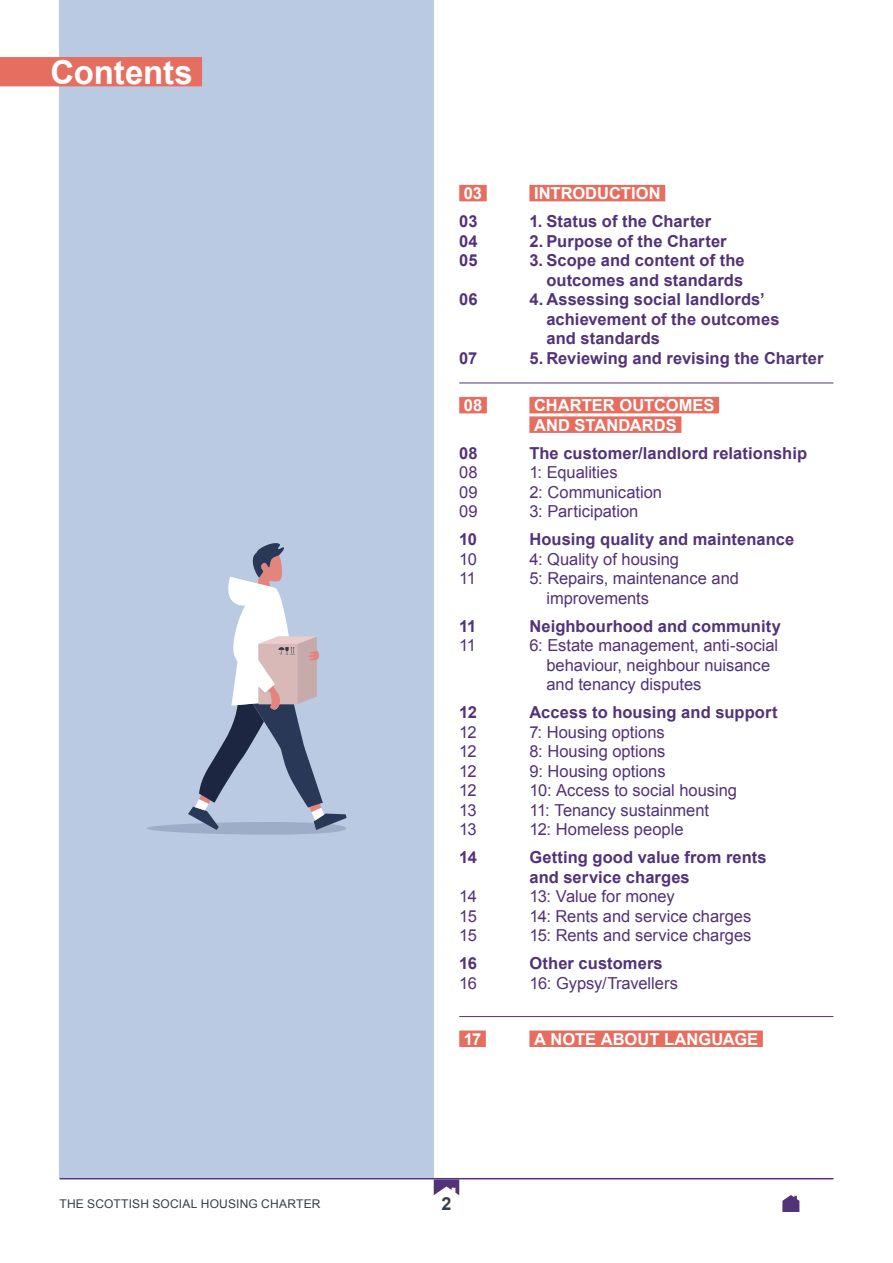
<style>
.page{position:relative;width:893px;height:1263px;background:#fff}
.page>*{position:absolute;margin:0;border:0;box-sizing:border-box;transform-origin:0 0}
.t1{font:700 33px "Arial";letter-spacing:-.005em;color:#fff}
.t2{font:700 18px "Arial";color:#343e48}
.t3{font:16.5px/19.5px "Arial";color:#523278}
.t4{font:700 16.5px/19.5px "Arial";letter-spacing:.005em;color:#523278}
.t5{font:700 16.5px "Arial";color:#fff}
.t6{font:12px "Arial";letter-spacing:.015em;color:#343e48}
</style>
<div class="page">
<svg style="left:434px;top:1179px;width:25px;height:16px"></svg>
<svg style="left:782px;top:1195px;width:17px;height:17px"></svg>
<hr style="left:60px;top:1178px;width:773px;height:1px;background:#523278">
<div style="left:60px;top:0;width:374px;height:1178px;background:#bacae3"></div>
<svg style="left:147px;top:543px;width:200px;height:292px"></svg>
<div style="left:0;top:57px;width:202px;height:29px;background:#e66e60"></div>
<div style="left:529px;top:185px;width:136px;height:16px;background:#e66e60"></div>
<div style="left:529px;top:397px;width:190px;height:16px;background:#e66e60"></div>
<div style="left:529px;top:416px;width:152px;height:17px;background:#e66e60"></div>
<div style="left:529px;top:1030px;width:234px;height:17px;background:#e66e60"></div>
<hr style="left:459px;top:383px;width:374px;height:1px;background:#523278">
<hr style="left:459px;top:1016px;width:374px;height:1px;background:#523278">
<div style="left:459px;top:185px;width:28px;height:16px;background:#e66e60"></div>
<div style="left:459px;top:397px;width:28px;height:16px;background:#e66e60"></div>
<div style="left:459px;top:1030px;width:27px;height:17px;background:#e66e60"></div>
<p class="t1" style="left:50px;top:50px;width:144px">Contents</p>
<p class="t5" style="left:464px;top:182px;width:20px">03</p>
<p class="t4" style="left:459px;top:212px;width:20px">03</p>
<p class="t4" style="left:459px;top:232px;width:20px">04</p>
<p class="t4" style="left:459px;top:251px;width:20px">05</p>
<p class="t4" style="left:459px;top:290px;width:20px">06</p>
<p class="t4" style="left:459px;top:349px;width:20px">07</p>
<p class="t5" style="left:464px;top:394px;width:20px">08</p>
<p class="t4" style="left:459px;top:444px;width:20px">08</p>
<p class="t3" style="left:459px;top:463px;width:20px">08</p>
<p class="t3" style="left:459px;top:482px;width:20px">09</p>
<p class="t3" style="left:459px;top:502px;width:20px">09</p>
<p class="t4" style="left:459px;top:530px;width:19px">10</p>
<p class="t3" style="left:459px;top:549px;width:19px">10</p>
<p class="t3" style="left:459px;top:569px;width:18px">11</p>
<p class="t4" style="left:459px;top:617px;width:19px">11</p>
<p class="t3" style="left:459px;top:636px;width:18px">11</p>
<p class="t4" style="left:459px;top:703px;width:19px">12</p>
<p class="t3" style="left:459px;top:722px;width:19px">12</p>
<p class="t3" style="left:459px;top:742px;width:19px">12</p>
<p class="t3" style="left:459px;top:761px;width:19px">12</p>
<p class="t3" style="left:459px;top:781px;width:19px">12</p>
<p class="t3" style="left:459px;top:800px;width:19px">13</p>
<p class="t3" style="left:459px;top:820px;width:19px">13</p>
<p class="t4" style="left:459px;top:848px;width:19px">14</p>
<p class="t3" style="left:459px;top:887px;width:19px">14</p>
<p class="t3" style="left:459px;top:906px;width:19px">15</p>
<p class="t3" style="left:459px;top:926px;width:19px">15</p>
<p class="t4" style="left:459px;top:954px;width:19px">16</p>
<p class="t3" style="left:459px;top:973px;width:19px">16</p>
<p class="t5" style="left:464px;top:1028px;width:19px">17</p>
<p class="t5" style="left:534px;top:182px;width:128px">INTRODUCTION</p>
<p class="t4" style="left:529px;top:212px;width:183px">1. Status of the Charter</p>
<p class="t4" style="left:529px;top:232px;width:199px">2. Purpose of the Charter</p>
<p class="t4" style="left:529px;top:251px;width:217px;text-align:right">3. Scope and content of the outcomes and standards</p>
<p class="t4" style="left:546px;top:290px;width:235px;text-indent:-17px">4. Assessing social landlords’ achievement of the outcomes and standards</p>
<p class="t4" style="left:529px;top:349px;width:296px">5. Reviewing and revising the Charter</p>
<p class="t5" style="left:534px;top:394px;width:182px">CHARTER OUTCOMES</p>
<p class="t5" style="left:534px;top:414px;width:144px">AND STANDARDS</p>
<p class="t4" style="left:529px;top:444px;width:279px">The customer/landlord relationship</p>
<p class="t3" style="left:529px;top:463px;width:90px">1: Equalities</p>
<p class="t3" style="left:529px;top:482px;width:134px">2: Communication</p>
<p class="t3" style="left:529px;top:502px;width:111px">3: Participation</p>
<p class="t4" style="left:529px;top:530px;width:267px">Housing quality and maintenance</p>
<p class="t3" style="left:529px;top:549px;width:151px">4: Quality of housing</p>
<p class="t3" style="left:546px;top:569px;width:194px;text-indent:-17px">5: Repairs, maintenance and improvements</p>
<p class="t4" style="left:529px;top:617px;width:253px">Neighbourhood and community</p>
<p class="t3" style="left:546px;top:636px;width:233px;text-indent:-17px">6: Estate management, anti-social behaviour, neighbour nuisance and tenancy disputes</p>
<p class="t4" style="left:529px;top:703px;width:250px">Access to housing and support</p>
<p class="t3" style="left:529px;top:722px;width:137px">7: Housing options</p>
<p class="t3" style="left:529px;top:742px;width:138px">8: Housing options</p>
<p class="t3" style="left:529px;top:761px;width:138px">9: Housing options</p>
<p class="t3" style="left:529px;top:781px;width:209px">10: Access to social housing</p>
<p class="t3" style="left:529px;top:800px;width:181px">11: Tenancy sustainment</p>
<p class="t3" style="left:529px;top:820px;width:156px">12: Homeless people</p>
<p class="t4" style="left:529px;top:848px;width:239px">Getting good value from rents and service charges</p>
<p class="t3" style="left:529px;top:887px;width:147px">13: Value for money</p>
<p class="t3" style="left:529px;top:906px;width:223px">14: Rents and service charges</p>
<p class="t3" style="left:529px;top:926px;width:224px">15: Rents and service charges</p>
<p class="t4" style="left:529px;top:954px;width:135px">Other customers</p>
<p class="t3" style="left:529px;top:973px;width:150px">16: Gypsy/Travellers</p>
<p class="t5" style="left:534px;top:1028px;width:226px">A NOTE ABOUT LANGUAGE</p>
<p class="t6" style="left:60px;top:1196px;width:262px">THE SCOTTISH SOCIAL HOUSING CHARTER</p>
<p class="t2" style="left:441px;top:1192px;width:12px">2</p>
</div>
